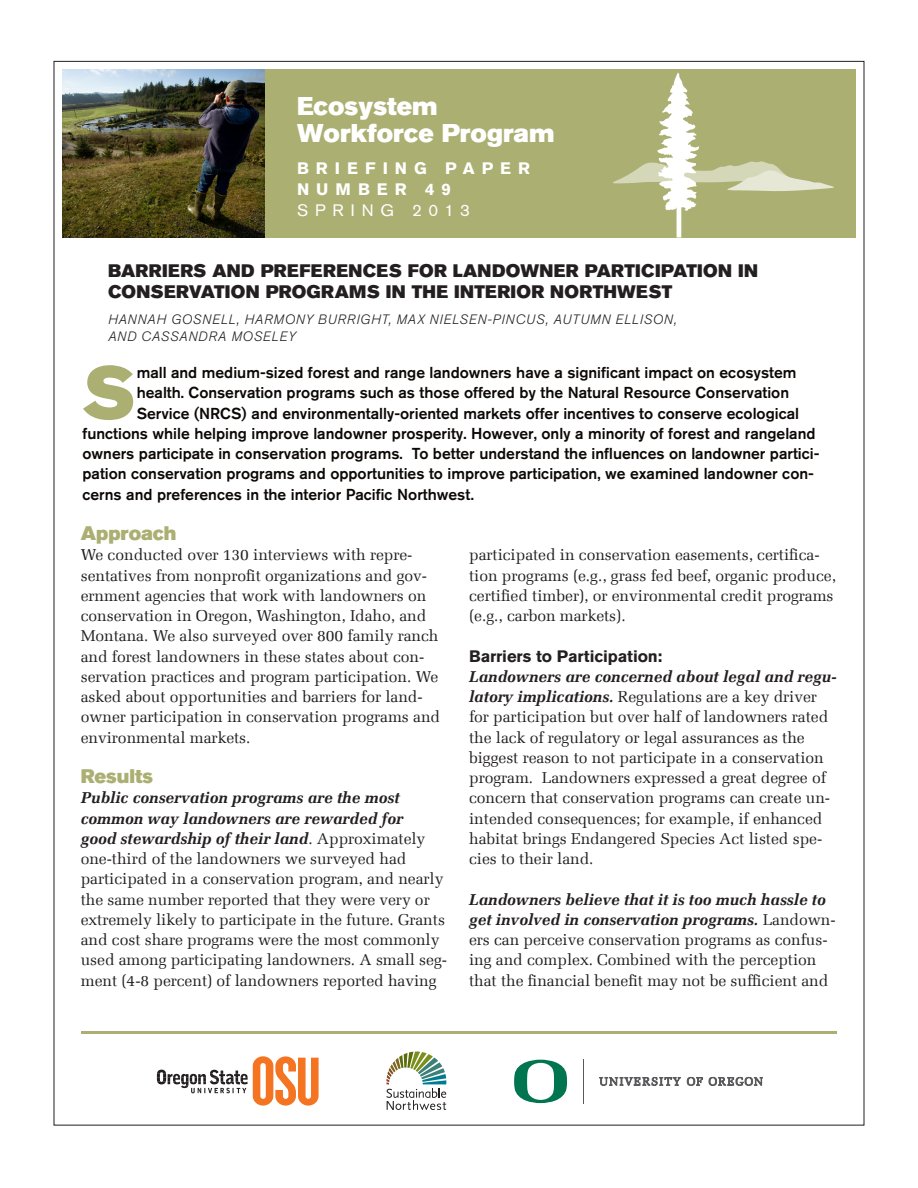
<style>
.page{position:relative;width:918px;height:1188px;background:#fff}
.page>*{position:absolute;margin:0;border:0;box-sizing:border-box;transform-origin:0 0}
._3_intro{font:73.05px "Akzidenz Grotesk BQ Super";color:#abaf72}
.t1{font:25.5px/27px "Akzidenz Grotesk BQ Super";color:#fff}
._6_subhead_1{font:19.5px "Akzidenz Grotesk BQ Super";letter-spacing:-.005em;color:#abaf72}
._1_main_head{font:18px/21px "Akzidenz Grotesk BQ Super";letter-spacing:.02em;color:#231f20}
._6_subhead_1-2{font:700 16.5px "Akzidenz Grotesk BQ";letter-spacing:-.005em;color:#231f20}
.t2{font:700 16.5px "Akzidenz Grotesk BQ";letter-spacing:.415em;color:#fff}
.t3{font:16.5px "Akzidenz Grotesk BQ";letter-spacing:.41em;color:#fff}
._4_body_text{font:15.75px/20.2px "Melior";letter-spacing:-.005em;color:#231f20}
._3_intro-2{font:500 15.75px "Akzidenz Grotesk BQ";color:#0c0806}
._2_byline{font:italic 300 13.5px "Akzidenz Grotesk BQ";letter-spacing:.055em;color:#231f20}
.s1{font-weight:700;font-style:italic}
</style>
<div class="page">
<div style="left:260px;top:69px;width:595px;height:168px;background:#abaf72"></div>
<svg style="left:613px;top:73px;width:221px;height:164px"></svg>
<hr style="left:81px;top:1031px;width:756px;height:3px;background:#abaf72">
<svg style="left:386px;top:1052px;width:60px;height:58px"></svg>
<svg style="left:157px;top:1056px;width:162px;height:50px"></svg>
<svg style="left:599px;top:1077px;width:82px;height:9px"></svg>
<svg style="left:687px;top:1077px;width:16px;height:9px"></svg>
<svg style="left:709px;top:1077px;width:54px;height:9px"></svg>
<svg style="left:514px;top:1060px;width:53px;height:43px"></svg>
<hr style="left:584px;top:1059px;width:1px;height:44px;background:#5a5a5d">
<img style="left:63px;top:69px;width:202px;height:168px">
<h2 class="t1" style="left:297px;top:93px;width:259px">Ecosystem<br>Workforce Program</h2>
<p class="t2" style="left:297px;top:158px;width:235px">BRIEFING PAPER</p>
<p class="t2" style="left:297px;top:179px;width:156px">NUMBER 49</p>
<p class="t3" style="left:297px;top:200px;width:174px">SPRING 2013</p>
<p class="_1_main_head" style="left:108px;top:260px;width:652px">BARRIERS AND PREFERENCES FOR LANDOWNER PARTICIPATION IN<br>CONSERVATION PROGRAMS IN THE INTERIOR NORTHWEST</p>
<p class="_2_byline" style="left:108px;top:312px;width:570px">HANNAH GOSNELL, HARMONY BURRIGHT, MAX NIELSEN-PINCUS, AUTUMN ELLISON,</p>
<p class="_2_byline" style="left:108px;top:328px;width:189px">AND CASSANDRA MOSELEY</p>
<p class="_3_intro" style="left:82px;top:351px;width:54px">S</p>
<p class="_3_intro-2" style="left:137px;top:363px;width:661px">mall and medium-sized forest and range landowners have a significant impact on ecosystem</p>
<p class="_3_intro-2" style="left:137px;top:383px;width:654px">health. Conservation programs such as those offered by the Natural Resource Conservation</p>
<p class="_3_intro-2" style="left:137px;top:403px;width:664px">Service (NRCS) and environmentally-oriented markets offer incentives to conserve ecological</p>
<p class="_3_intro-2" style="left:82px;top:424px;width:735px">functions while helping improve landowner prosperity. However, only a minority of forest and rangeland</p>
<p class="_3_intro-2" style="left:82px;top:444px;width:739px">owners participate in conservation programs. To better understand the influences on landowner partici-</p>
<p class="_3_intro-2" style="left:82px;top:464px;width:733px">pation conservation programs and opportunities to improve participation, we examined landowner con-</p>
<p class="_3_intro-2" style="left:82px;top:484px;width:393px">cerns and preferences in the interior Pacific Northwest.</p>
<p class="_6_subhead_1" style="left:81px;top:522px;width:97px">Approach</p>
<p class="_4_body_text" style="left:81px;top:545px;width:361px">We conducted over 130 interviews with repre&shy;sentatives from nonprofit organizations and gov&shy;ernment agencies that work with landowners on conservation in Oregon, Washington, Idaho, and Montana. We also surveyed over 800 family ranch and forest landowners in these states about con&shy;servation practices and program participation. We asked about opportunities and barriers for land&shy;owner participation in conservation programs and environmental markets.</p>
<p class="_6_subhead_1" style="left:81px;top:765px;width:74px">Results</p>
<p class="_4_body_text" style="left:81px;top:788px;width:368px"><span class="s1">Public conservation programs are the most common way landowners are rewarded for<br>good stewardship of their land</span>. Approximately one-third of the landowners we surveyed had participated in a conservation program, and nearly the same number reported that they were very or extremely likely to participate in the future. Grants and cost share programs were the most commonly used among participating landowners. A small seg&shy;ment (4-8 percent) of landowners reported having</p>
<p class="_4_body_text" style="left:469px;top:545px;width:368px">participated in conservation easements, certifica&shy;tion programs (e.g., grass fed beef, organic produce, certified timber), or environmental credit programs (e.g., carbon markets).</p>
<p class="_6_subhead_1-2" style="left:469px;top:646px;width:195px">Barriers to Participation:</p>
<p class="_4_body_text" style="left:469px;top:666px;width:369px"><span class="s1">Landowners are concerned about legal and regu&shy;latory implications.</span> Regulations are a key driver for participation but over half of landowners rated the lack of regulatory or legal assurances as the biggest reason to not participate in a conservation program. Landowners expressed a great degree of concern that conservation programs can create un&shy;intended consequences; for example, if enhanced habitat brings Endangered Species Act listed spe&shy;cies to their land.</p>
<p class="_4_body_text" style="left:469px;top:889px;width:368px"><span class="s1">Landowners believe that it is too much hassle to get involved in conservation programs.</span> Landown&shy;ers can perceive conservation programs as confus&shy;ing and complex. Combined with the perception that the financial benefit may not be sufficient and</p>
</div>
